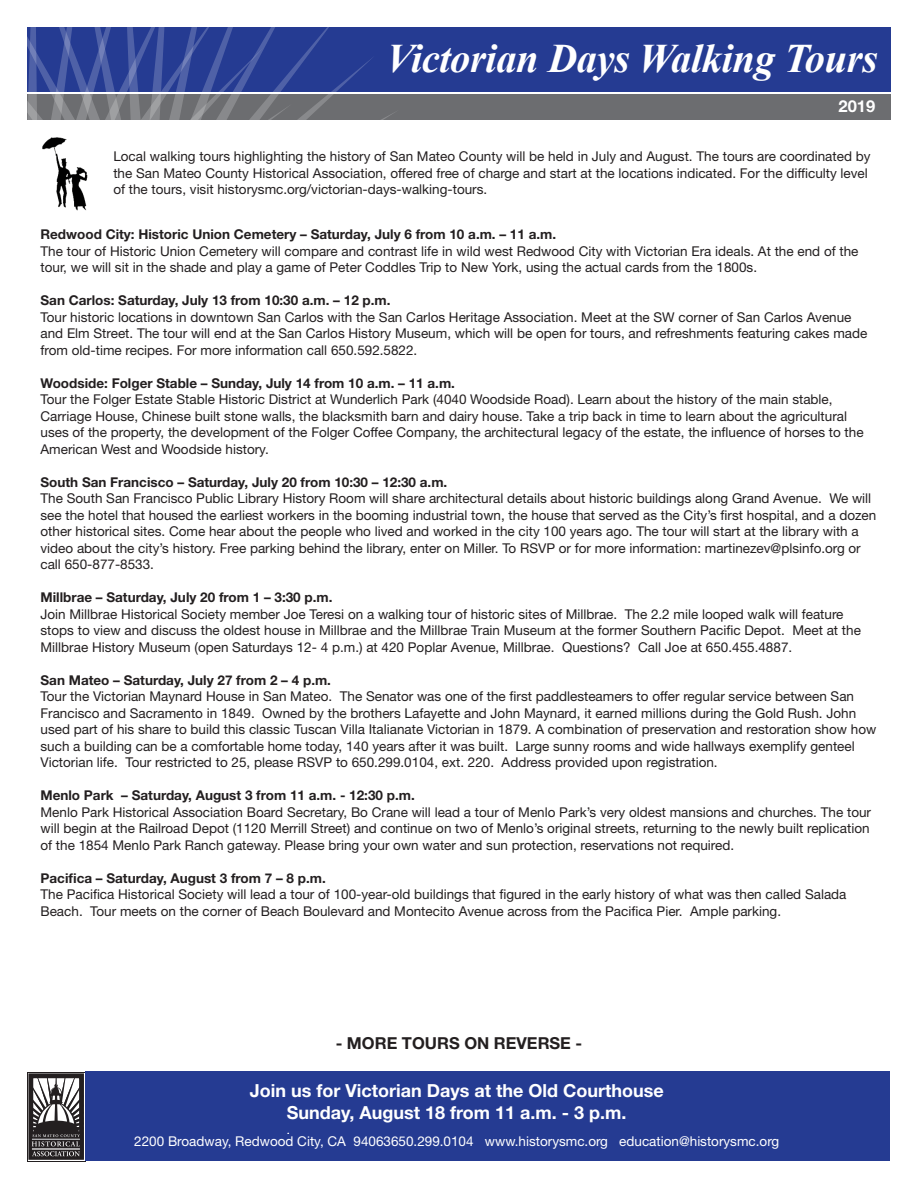
<style>
.page{position:relative;width:918px;height:1188px;background:#fff}
.page>*{position:absolute;margin:0;border:0;box-sizing:border-box;transform-origin:0 0}
.t1{font:italic 700 40.5px "Times New Roman";letter-spacing:-.01em;color:#fff}
.Article_Title_and_Su{font:700 18px "Helvetica Neue LT Std";color:#fff}
.Article_Title_and_Su-2{font:700 16.5px "Helvetica Neue LT Std";color:#231f20}
.Article_Title_and_Su-3{font:700 16.5px "Helvetica Neue LT Std";color:#fff}
.Article_Title_and_Su-4{font:13.5px/16.5px "Helvetica Neue LT Std";color:#231f20}
.Article_Title_and_Su-5{font:700 13.5px "Helvetica Neue LT Std";color:#231f20}
.Article_Title_and_Su-6{font:13.5px "Helvetica Neue LT Std";color:#fff}
</style>
<div class="page">
<div style="left:27px;top:94px;width:864px;height:26px;background:#6c6d70"></div>
<div style="left:27px;top:27px;width:864px;height:65px;background:#253b92"></div>
<svg style="left:292px;top:27px;width:103px;height:93px"></svg>
<svg style="left:27px;top:27px;width:265px;height:184px"></svg>
<img style="left:40px;top:136px;width:52px;height:74px">
<svg style="left:27px;top:1072px;width:58px;height:89px"></svg>
<div style="left:28px;top:1073px;width:56px;height:87px;border:5px solid #231f20"></div>
<svg style="left:29px;top:1074px;width:54px;height:85px"></svg>
<div style="left:85px;top:1072px;width:805px;height:89px;background:#253b92"></div>
<p class="t1" style="left:387px;top:30px;width:493px">Victorian Days Walking Tours</p>
<p class="Article_Title_and_Su-3" style="left:838px;top:96px;width:38px">2019</p>
<p class="Article_Title_and_Su-4" style="left:113px;top:148px;width:759px">Local walking tours highlighting the history of San Mateo County will be held in July and August. The tours are coordinated by the San Mateo County Historical Association, offered free of charge and start at the locations indicated. For the difficulty level of the tours, visit historysmc.org/victorian-days-walking-tours.</p>
<p class="Article_Title_and_Su-5" style="left:40px;top:226px;width:517px">Redwood City: Historic Union Cemetery – Saturday, July 6 from 10 a.m. – 11 a.m.</p>
<p class="Article_Title_and_Su-4" style="left:40px;top:242px;width:820px">The tour of Historic Union Cemetery will compare and contrast life in wild west Redwood City with Victorian Era ideals. At the end of the tour, we will sit in the shade and play a game of Peter Coddles Trip to New York, using the actual cards from the 1800s.</p>
<p class="Article_Title_and_Su-5" style="left:40px;top:292px;width:352px">San Carlos: Saturday, July 13 from 10:30 a.m. – 12 p.m.</p>
<p class="Article_Title_and_Su-4" style="left:40px;top:308px;width:828px">Tour historic locations in downtown San Carlos with the San Carlos Heritage Association. Meet at the SW corner of San Carlos Avenue and Elm Street. The tour will end at the San Carlos History Museum, which will be open for tours, and refreshments featuring cakes made from old-time recipes. For more information call 650.592.5822.</p>
<p class="Article_Title_and_Su-5" style="left:40px;top:374px;width:416px">Woodside: Folger Stable – Sunday, July 14 from 10 a.m. – 11 a.m.</p>
<p class="Article_Title_and_Su-4" style="left:40px;top:391px;width:825px">Tour the Folger Estate Stable Historic District at Wunderlich Park (4040 Woodside Road). Learn about the history of the main stable, Carriage House, Chinese built stone walls, the blacksmith barn and dairy house. Take a trip back in time to learn about the agricultural uses of the property, the development of the Folger Coffee Company, the architectural legacy of the estate, the influence of horses to the American West and Woodside history.</p>
<p class="Article_Title_and_Su-5" style="left:40px;top:473px;width:408px">South San Francisco – Saturday, July 20 from 10:30 – 12:30 a.m.</p>
<p class="Article_Title_and_Su-4" style="left:40px;top:490px;width:837px">The South San Francisco Public Library History Room will share architectural details about historic buildings along Grand Avenue. We will see the hotel that housed the earliest workers in the booming industrial town, the house that served as the City’s first hospital, and a dozen other historical sites. Come hear about the people who lived and worked in the city 100 years ago. The tour will start at the library with a video about the city’s history. Free parking behind the library, enter on Miller. To RSVP or for more information: martinezev@plsinfo.org or call 650-877-8533.</p>
<p class="Article_Title_and_Su-5" style="left:40px;top:589px;width:294px">Millbrae – Saturday, July 20 from 1 – 3:30 p.m.</p>
<p class="Article_Title_and_Su-4" style="left:40px;top:605px;width:822px">Join Millbrae Historical Society member Joe Teresi on a walking tour of historic sites of Millbrae. The 2.2 mile looped walk will feature stops to view and discuss the oldest house in Millbrae and the Millbrae Train Museum at the former Southern Pacific Depot. Meet at the<br>Millbrae History Museum (open Saturdays 12- 4 p.m.) at 420 Poplar Avenue, Millbrae. Questions? Call Joe at 650.455.4887.</p>
<p class="Article_Title_and_Su-5" style="left:40px;top:671px;width:292px">San Mateo – Saturday, July 27 from 2 – 4 p.m.</p>
<p class="Article_Title_and_Su-4" style="left:40px;top:688px;width:837px">Tour the Victorian Maynard House in San Mateo. The Senator was one of the first paddlesteamers to offer regular service between San Francisco and Sacramento in 1849. Owned by the brothers Lafayette and John Maynard, it earned millions during the Gold Rush. John used part of his share to build this classic Tuscan Villa Italianate Victorian in 1879. A combination of preservation and restoration show how such a building can be a comfortable home today, 140 years after it was built. Large sunny rooms and wide hallways exemplify genteel Victorian life. Tour restricted to 25, please RSVP to 650.299.0104, ext. 220. Address provided upon registration.</p>
<p class="Article_Title_and_Su-5" style="left:40px;top:787px;width:376px">Menlo Park – Saturday, August 3 from 11 a.m. - 12:30 p.m.</p>
<p class="Article_Title_and_Su-4" style="left:40px;top:803px;width:832px;text-align:justify">Menlo Park Historical Association Board Secretary, Bo Crane will lead a tour of Menlo Park’s very oldest mansions and churches. The tour will begin at the Railroad Depot (1120 Merrill Street) and continue on two of Menlo’s original streets, returning to the newly built replication of the 1854 Menlo Park Ranch gateway. Please bring your own water and sun protection, reservations not required.</p>
<p class="Article_Title_and_Su-5" style="left:40px;top:869px;width:287px">Pacifica – Saturday, August 3 from 7 – 8 p.m.</p>
<p class="Article_Title_and_Su-4" style="left:40px;top:886px;width:808px">The Pacifica Historical Society will lead a tour of 100-year-old buildings that figured in the early history of what was then called Salada<br>Beach. Tour meets on the corner of Beach Boulevard and Montecito Avenue across from the Pacifica Pier. Ample parking.</p>
<p class="Article_Title_and_Su-2" style="left:336px;top:1033px;width:248px">- MORE TOURS ON REVERSE -</p>
<p class="Article_Title_and_Su" style="left:250px;top:1080px;width:416px">Join us for Victorian Days at the Old Courthouse</p>
<p class="Article_Title_and_Su" style="left:287px;top:1101px;width:341px">Sunday, August 18 from 11 a.m. - 3 p.m.</p>
<p class="Article_Title_and_Su-6" style="left:134px;top:1133px;width:646px">2200 Broadway, Redwood City, CA 94063650.299.0104 www.historysmc.org education@historysmc.org</p>
</div>
